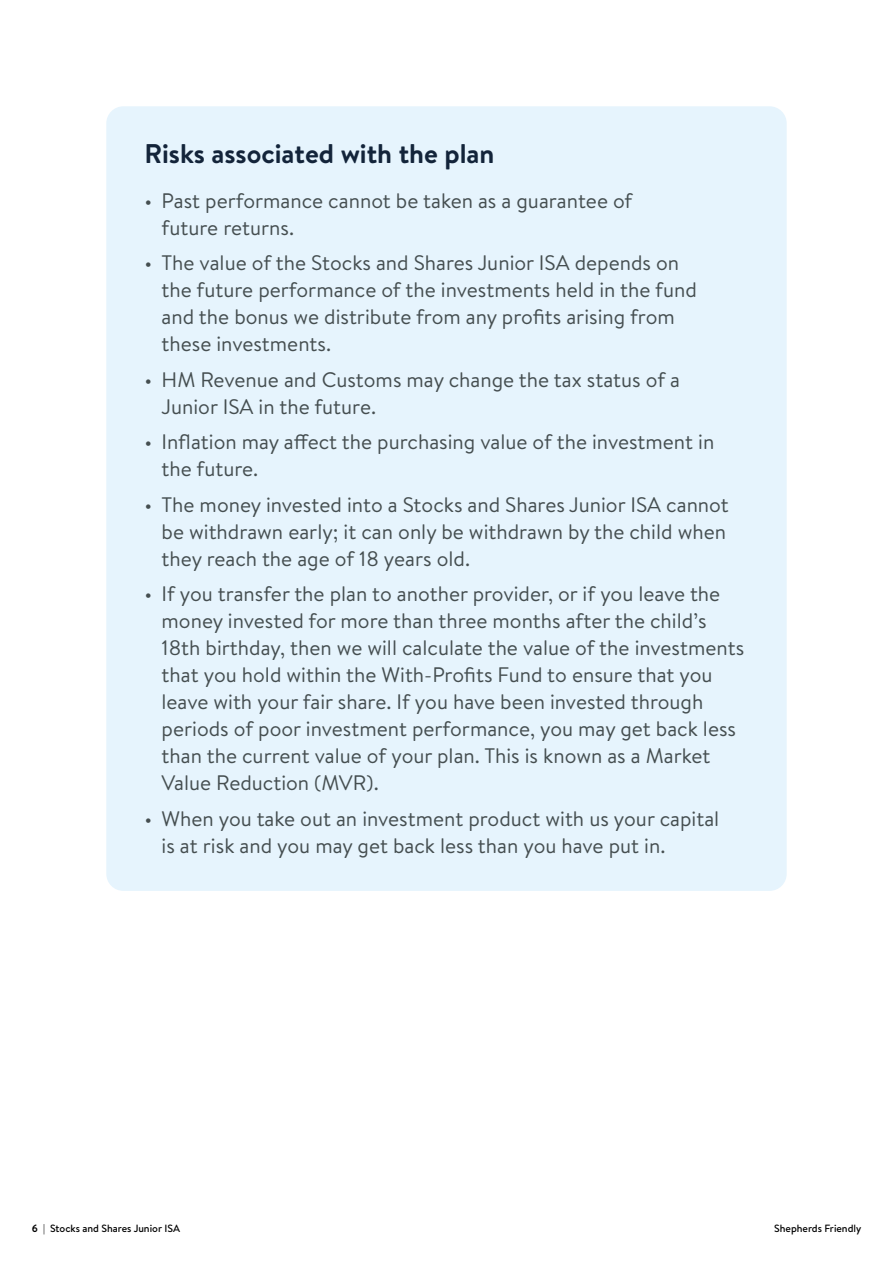
<style>
.page{position:relative;width:893px;height:1263px;background:#fff}
.page>*{position:absolute;margin:0;border:0;box-sizing:border-box;transform-origin:0 0}
.t1{font:700 27px "Brandon Text";color:#13243a}
.t2{font:21px/27px "Brandon Text";color:#454e50}
.t3{font:500 10.5px "Brandon Text";color:#000}
.s1{font-weight:700}
</style>
<div class="page">
<div style="left:106px;top:106px;width:681px;height:785px;background:#e6f4fd;border-radius:17px"></div>
<p class="t1" style="left:145px;top:135px;width:351px">Risks associated with the plan</p>
<p class="t2" style="left:162px;top:186px;width:472px;text-indent:-17px">• Past performance cannot be taken as a guarantee of future returns.</p>
<p class="t2" style="left:162px;top:249px;width:537px;text-indent:-17px">• The value of the Stocks and Shares Junior ISA depends on the future performance of the investments held in the fund and the bonus we distribute from any profits arising from these investments.</p>
<p class="t2" style="left:162px;top:365px;width:520px;text-indent:-17px">• HM Revenue and Customs may change the tax status of a<br>Junior ISA in the future.</p>
<p class="t2" style="left:162px;top:428px;width:554px;text-indent:-17px">• Inflation may affect the purchasing value of the investment in the future.</p>
<p class="t2" style="left:162px;top:490px;width:569px;text-indent:-17px">• The money invested into a Stocks and Shares Junior ISA cannot be withdrawn early; it can only be withdrawn by the child when they reach the age of 18 years old.</p>
<p class="t2" style="left:162px;top:580px;width:584px;text-indent:-17px">• If you transfer the plan to another provider, or if you leave the money invested for more than three months after the child’s 18th birthday, then we will calculate the value of the investments that you hold within the With-Profits Fund to ensure that you leave with your fair share. If you have been invested through periods of poor investment performance, you may get back less than the current value of your plan. This is known as a Market Value Reduction (MVR).</p>
<p class="t2" style="left:162px;top:804px;width:559px;text-indent:-17px">• When you take out an investment product with us your capital is at risk and you may get back less than you have put in.</p>
<p class="t3" style="left:32px;top:1221px;width:150px"><span class="s1">6</span> | Stocks and Shares Junior ISA</p>
<p class="t3" style="left:774px;top:1221px;width:89px">Shepherds Friendly</p>
</div>
